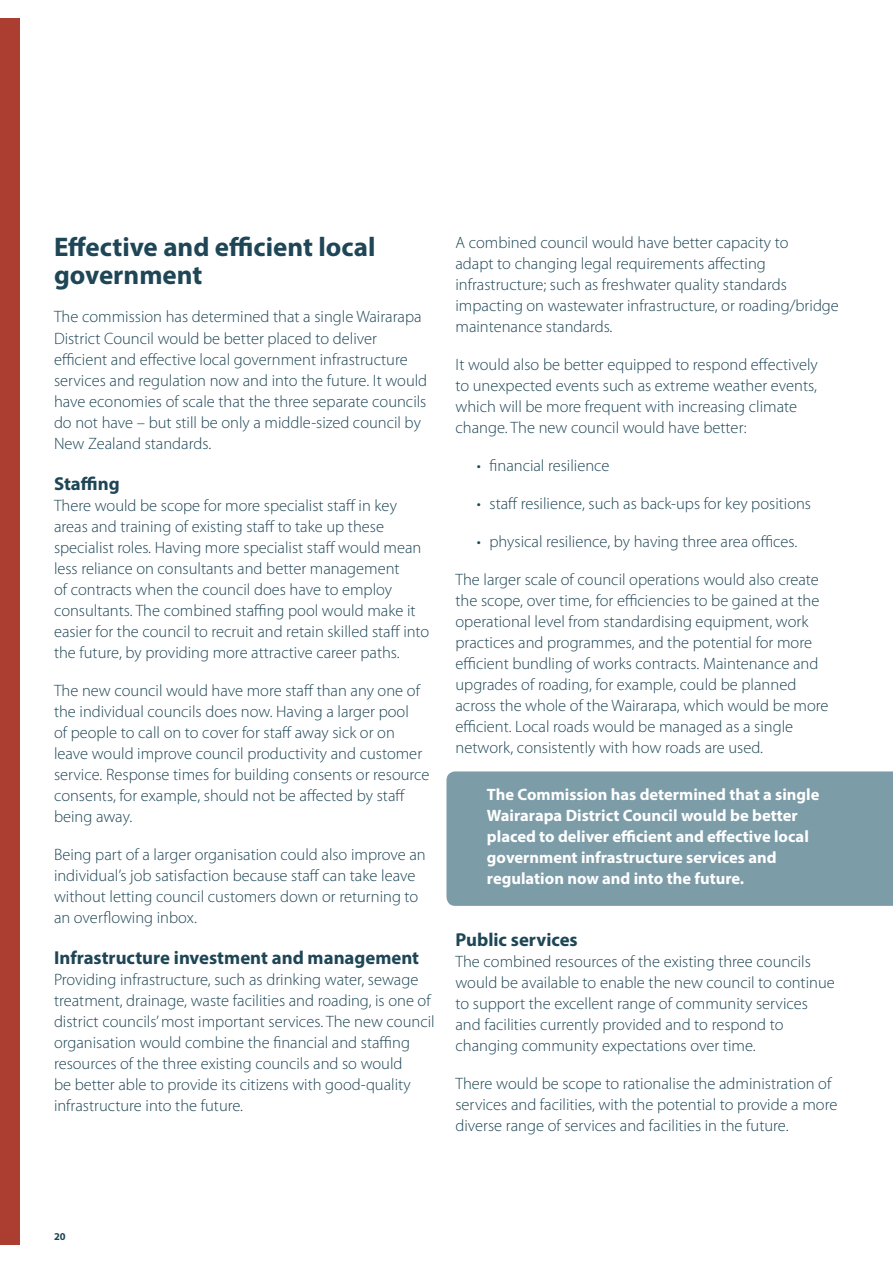
<style>
.page{position:relative;width:893px;height:1263px;background:#fff}
.page>*{position:absolute;margin:0;border:0;box-sizing:border-box;transform-origin:0 0}
.t1{font:700 27px/28.5px "Myriad Pro";color:#1e4656}
.t2{font:700 18.75px "Myriad Pro";color:#1e4656}
.t3{font:300 16.5px/21px "Myriad Pro";color:#1e4656}
.t4{font:700 16.5px/21px "Myriad Pro";color:#fff}
.t5{font:700 10.5px "Myriad";color:#1e4656}
</style>
<div class="page">
<div style="left:0;top:18px;width:20px;height:1226px;background:#ab3d31"></div>
<div style="left:446px;top:771px;width:447px;height:135px;background:#7c9ca8"></div>
<h1 class="t1" style="left:54px;top:232px;width:323px">Effective and efficient local government</h1>
<p class="t3" style="left:54px;top:307px;width:375px">The commission has determined that a single Wairarapa District Council would be better placed to deliver efficient and effective local government infrastructure services and regulation now and into the future. It would have economies of scale that the three separate councils do not have – but still be only a middle-sized council by New Zealand standards.</p>
<p class="t2" style="left:54px;top:471px;width:67px">Staffing</p>
<p class="t3" style="left:54px;top:495px;width:377px">There would be scope for more specialist staff in key areas and training of existing staff to take up these specialist roles. Having more specialist staff would mean less reliance on consultants and better management<br>of contracts when the council does have to employ consultants. The combined staffing pool would make it easier for the council to recruit and retain skilled staff into the future, by providing more attractive career paths.</p>
<p class="t3" style="left:54px;top:680px;width:377px">The new council would have more staff than any one of the individual councils does now. Having a larger pool<br>of people to call on to cover for staff away sick or on leave would improve council productivity and customer service. Response times for building consents or resource consents, for example, should not be affected by staff being away.</p>
<p class="t3" style="left:54px;top:844px;width:373px">Being part of a larger organisation could also improve an individual’s job satisfaction because staff can take leave without letting council customers down or returning to an overflowing inbox.</p>
<p class="t2" style="left:54px;top:945px;width:367px">Infrastructure investment and management</p>
<p class="t3" style="left:54px;top:969px;width:382px">Providing infrastructure, such as drinking water, sewage treatment, drainage, waste facilities and roading, is one of district councils’ most important services. The new council organisation would combine the financial and staffing resources of the three existing councils and so would<br>be better able to provide its citizens with good-quality infrastructure into the future.</p>
<p class="t3" style="left:455px;top:232px;width:385px">A combined council would have better capacity to<br>adapt to changing legal requirements affecting infrastructure; such as freshwater quality standards impacting on wastewater infrastructure, or roading/bridge maintenance standards.</p>
<p class="t3" style="left:455px;top:354px;width:364px">It would also be better equipped to respond effectively to unexpected events such as extreme weather events, which will be more frequent with increasing climate change. The new council would have better:</p>
<p class="t3" style="left:477px;top:455px;width:134px">• financial resilience</p>
<p class="t3" style="left:477px;top:493px;width:336px">• staff resilience, such as back-ups for key positions</p>
<p class="t3" style="left:477px;top:531px;width:322px">• physical resilience, by having three area offices.</p>
<p class="t3" style="left:455px;top:569px;width:375px">The larger scale of council operations would also create the scope, over time, for efficiencies to be gained at the operational level from standardising equipment, work practices and programmes, and the potential for more efficient bundling of works contracts. Maintenance and upgrades of roading, for example, could be planned across the whole of the Wairarapa, which would be more efficient. Local roads would be managed as a single network, consistently with how roads are used.</p>
<p class="t4" style="left:487px;top:783px;width:334px">The Commission has determined that a single Wairarapa District Council would be better placed to deliver efficient and effective local government infrastructure services and regulation now and into the future.</p>
<p class="t2" style="left:455px;top:927px;width:124px">Public services</p>
<p class="t3" style="left:455px;top:951px;width:381px">The combined resources of the existing three councils would be available to enable the new council to continue to support the excellent range of community services and facilities currently provided and to respond to changing community expectations over time.</p>
<p class="t3" style="left:455px;top:1073px;width:383px">There would be scope to rationalise the administration of services and facilities, with the potential to provide a more diverse range of services and facilities in the future.</p>
<p class="t5" style="left:54px;top:1231px;width:13px">20</p>
</div>
